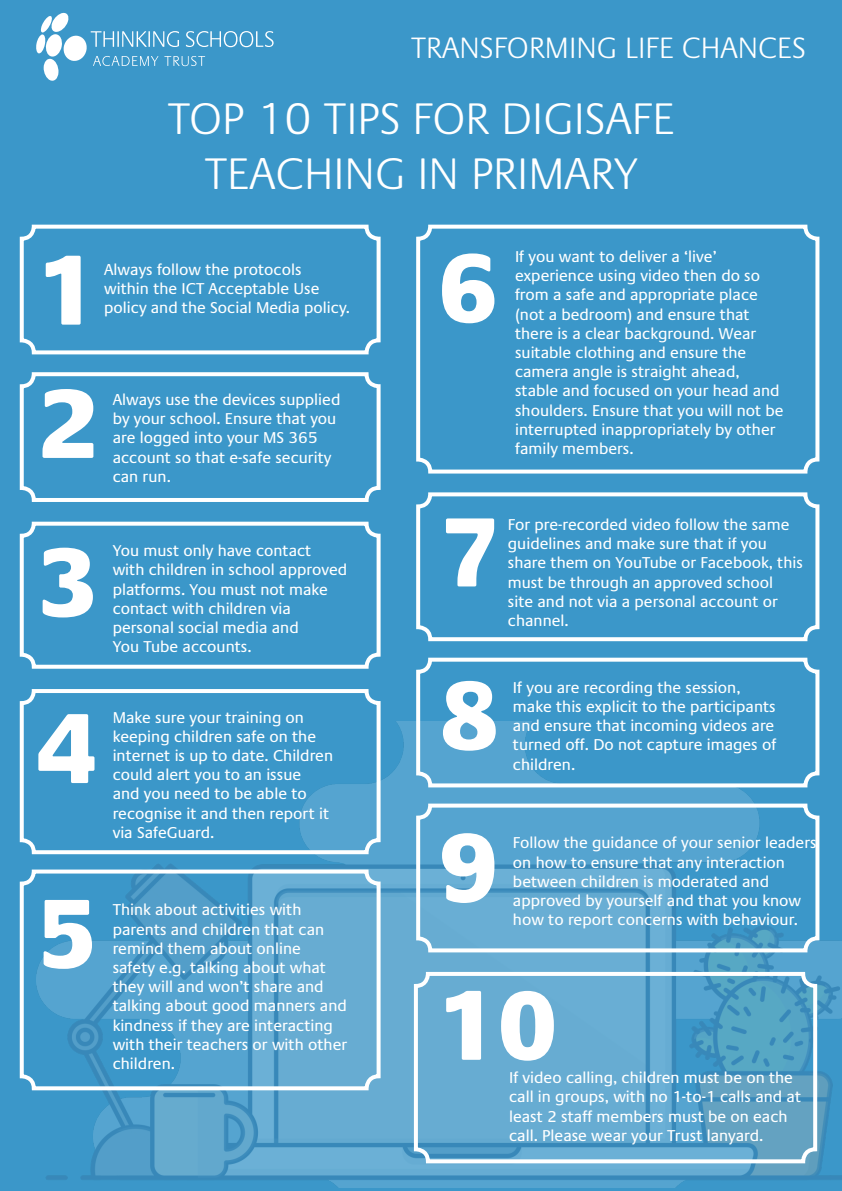
<style>
.page{position:relative;width:842px;height:1191px;background:#3b97c9}
.page>*{position:absolute;margin:0;border:0;box-sizing:border-box;transform-origin:0 0}
.t1{font:800 100px "Praxis LT Pro";color:#fff}
.t2{font:300 45px "Praxis LT Pro";color:#fff}
.t3{font:300 30px "Praxis LT Pro";color:#fff}
.t4{font:16px/19.2px "Praxis LT Pro";color:#fff}
</style>
<div class="page">
<img style="left:36px;top:721px;width:806px;height:466px">
<svg style="left:36px;top:13px;width:238px;height:68px;background:#57a6d0"></svg>
<div style="left:20px;top:225px;width:361px;height:129px;border:4px solid #fff;border-radius:12px"></div>
<div style="left:20px;top:372px;width:361px;height:130px;border:4px solid #fff;border-radius:12px"></div>
<div style="left:20px;top:521px;width:361px;height:147px;border:4px solid #fff;border-radius:12px"></div>
<div style="left:20px;top:689px;width:361px;height:165px;border:4px solid #fff;border-radius:12px"></div>
<div style="left:20px;top:869px;width:361px;height:221px;border:4px solid #fff;border-radius:12px"></div>
<div style="left:416px;top:225px;width:403px;height:248px;border:4px solid #fff;border-radius:12px"></div>
<div style="left:416px;top:492px;width:403px;height:149px;border:4px solid #fff;border-radius:12px"></div>
<div style="left:416px;top:657px;width:403px;height:130px;border:4px solid #fff;border-radius:12px"></div>
<div style="left:416px;top:803px;width:403px;height:149px;border:4px solid #fff;border-radius:12px"></div>
<div style="left:414px;top:972px;width:403px;height:191px;border:4px solid #fff;border-radius:12px"></div>
<p class="t3" style="left:411px;top:30px;width:396px">TRANSFORMING LIFE CHANCES</p>
<p class="t2" style="left:168px;top:93px;width:508px">TOP 10 TIPS FOR DIGISAFE</p>
<p class="t2" style="left:205px;top:147px;width:434px">TEACHING IN PRIMARY</p>
<p class="t1" style="left:35px;top:231px;width:63px">1</p>
<p class="t4" style="left:104px;top:260px;width:247px">Always follow the protocols within the ICT Acceptable Use policy and the Social Media policy.</p>
<p class="t1" style="left:37px;top:364px;width:63px">2</p>
<p class="t4" style="left:113px;top:390px;width:229px">Always use the devices supplied by your school. Ensure that you are logged into your MS 365 account so that e-safe security can run.</p>
<p class="t1" style="left:38px;top:522px;width:63px">3</p>
<p class="t4" style="left:113px;top:541px;width:236px">You must only have contact<br>with children in school approved platforms. You must not make contact with children via personal social media and</p>
<p class="t4" style="left:113px;top:637px;width:141px">You Tube accounts.</p>
<p class="t1" style="left:36px;top:689px;width:63px">4</p>
<p class="t4" style="left:113px;top:707px;width:222px">Make sure your training on keeping children safe on the internet is up to date. Children could alert you to an issue<br>and you need to be able to recognise it and then report it via SafeGuard.</p>
<p class="t1" style="left:37px;top:874px;width:63px">5</p>
<p class="t4" style="left:113px;top:900px;width:236px">Think about activities with parents and children that can remind them about online safety e.g. talking about what they will and won’t share and talking about good manners and kindness if they are interacting with their teachers or with other children.</p>
<p class="t1" style="left:437px;top:228px;width:63px">6</p>
<p class="t4" style="left:515px;top:247px;width:270px">If you want to deliver a ‘live’ experience using video then do so from a safe and appropriate place (not a bedroom) and ensure that there is a clear background. Wear suitable clothing and ensure the camera angle is straight ahead, stable and focused on your head and shoulders. Ensure that you will not be interrupted inappropriately by other family members.</p>
<p class="t1" style="left:440px;top:492px;width:63px">7</p>
<p class="t4" style="left:508px;top:515px;width:297px">For pre-recorded video follow the same guidelines and make sure that if you share them on YouTube or Facebook, this must be through an approved school<br>site and not via a personal account or channel.</p>
<p class="t1" style="left:439px;top:656px;width:63px">8</p>
<p class="t4" style="left:513px;top:678px;width:265px">If you are recording the session, make this explicit to the participants and ensure that incoming videos are turned off. Do not capture images of children.</p>
<p class="t1" style="left:437px;top:808px;width:63px">9</p>
<p class="t4" style="left:513px;top:833px;width:305px">Follow the guidance of your senior leaders on how to ensure that any interaction between children is moderated and approved by yourself and that you know how to report concerns with behaviour.</p>
<p class="t1" style="left:435px;top:966px;width:125px">10</p>
<p class="t4" style="left:509px;top:1068px;width:294px">If video calling, children must be on the call in groups, with no 1-to-1 calls and at least 2 staff members must be on each call. Please wear your Trust lanyard.</p>
</div>
